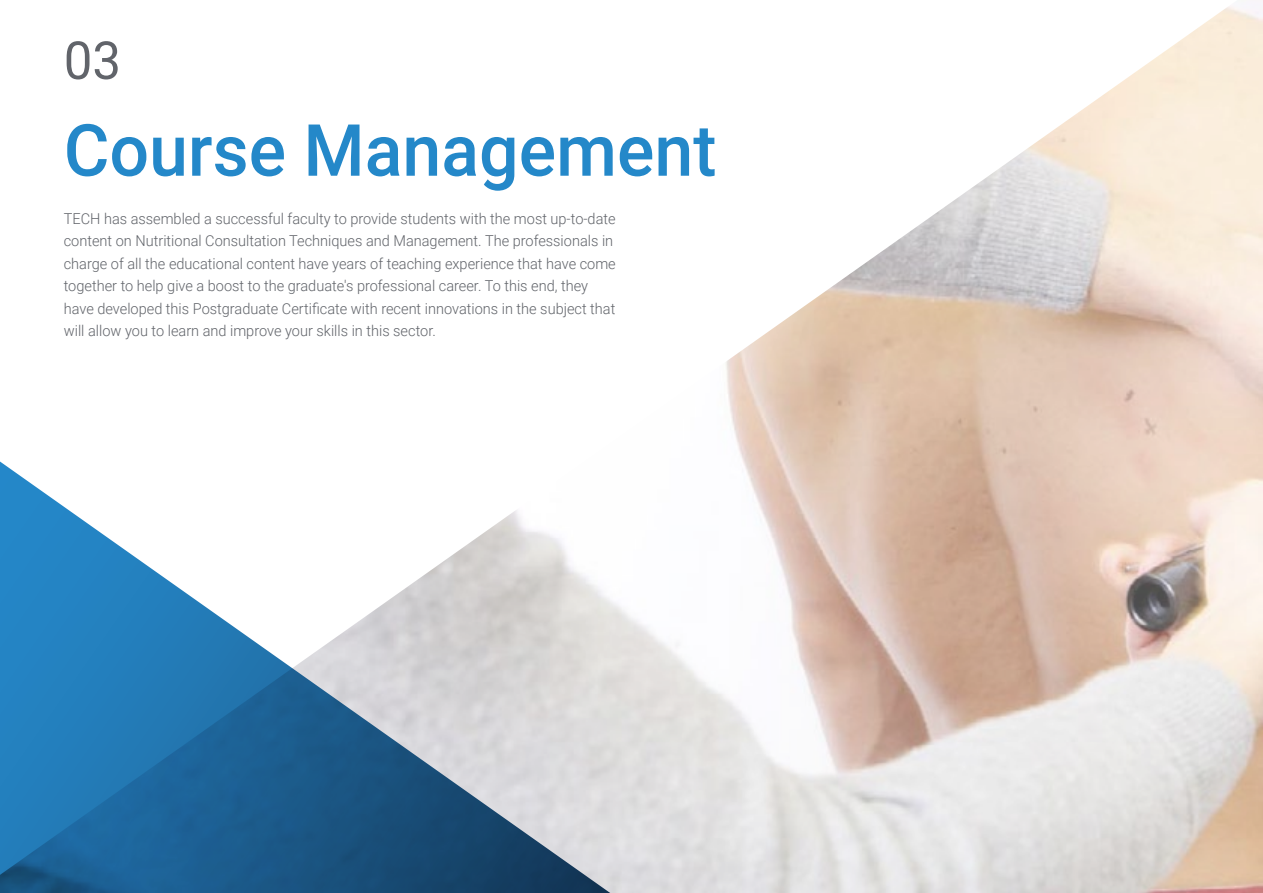
<style>
.page{position:relative;width:1263px;height:893px;background:#fff}
.page>*{position:absolute;margin:0;border:0;box-sizing:border-box;transform-origin:0 0}
.t1{font:500 72px "Roboto";color:#2488c9}
.t2{font:52.5px "Roboto";color:#61646a}
.t3{font:300 15px/22.5px "Roboto";color:#61646a}
</style>
<div class="page">
<img style="left:640px;top:6px;width:623px;height:887px">
<svg style="left:0;top:461px;width:640px;height:432px"></svg>
<h2 class="t2" style="left:64px;top:24px;width:59px">03</h2>
<h1 class="t1" style="left:64px;top:100px;width:654px">Course Management</h1>
<p class="t3" style="left:64px;top:207px;width:553px">TECH has assembled a successful faculty to provide students with the most up-to-date content on Nutritional Consultation Techniques and Management. The professionals in charge of all the educational content have years of teaching experience that have come together to help give a boost to the graduate's professional career. To this end, they have developed this Postgraduate Certificate with recent innovations in the subject that will allow you to learn and improve your skills in this sector.</p>
</div>
